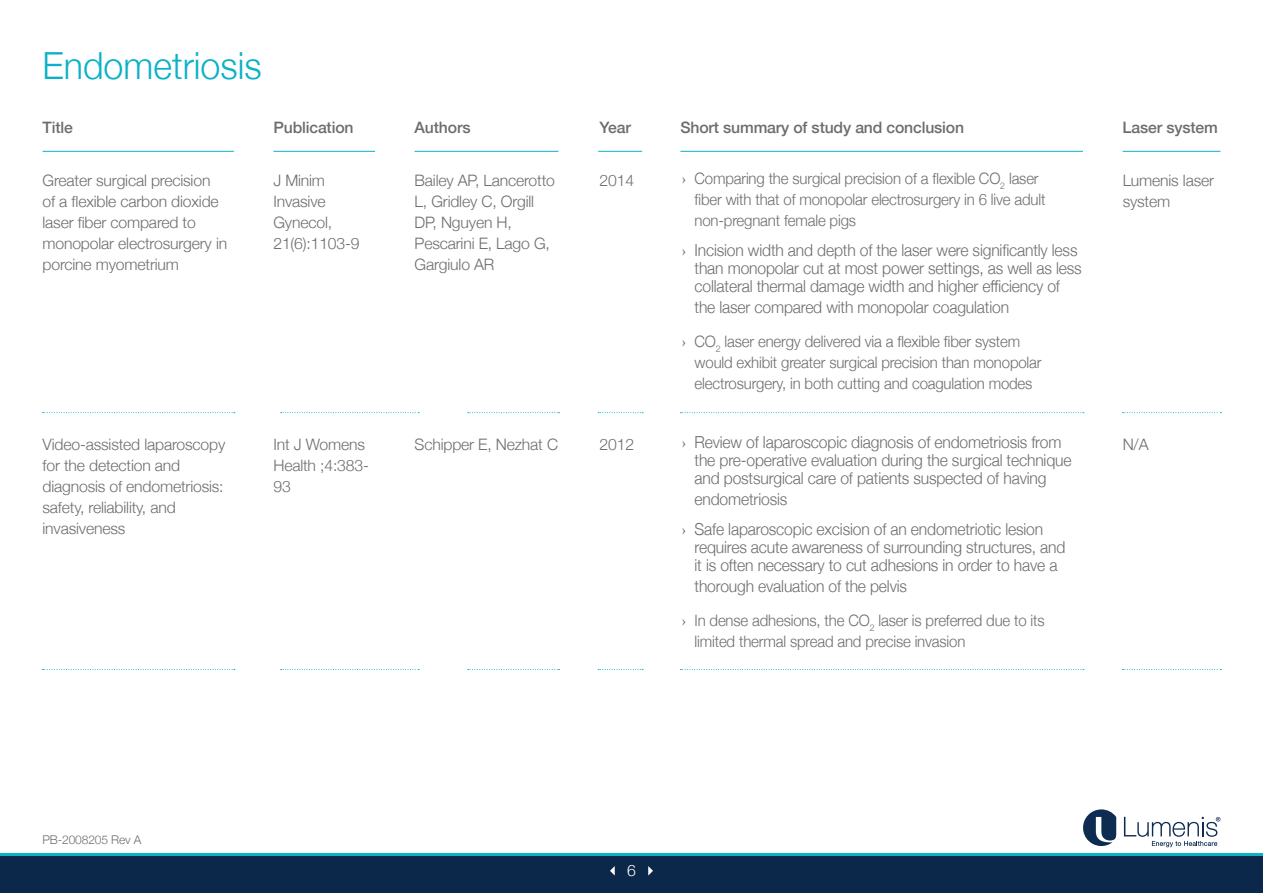
<style>
.page{position:relative;width:1263px;height:893px;background:#fff}
.page>*{position:absolute;margin:0;border:0;box-sizing:border-box;transform-origin:0 0}
.t1{font:300 37.35px "Helvetica Neue";color:#0ab1c8;scale:.96 1}
.t2{font:300 16.5px/18px "Helvetica Neue";letter-spacing:-.01em;color:#6c6d70;scale:.95 1}
.t3{font:300 15.75px/21px "Helvetica Neue";letter-spacing:-.01em;color:#6c6d70}
.t4{font:300 15.75px/21px "Helvetica Neue";letter-spacing:-.01em;color:#6c6d70;scale:.95 1}
.t5{font:500 15.75px "Helvetica Neue";letter-spacing:-.01em;color:#6c6d70}
.t6{font:300 15.75px "Helvetica Neue";color:#fff}
.t7{font:300 12px "Helvetica Neue";letter-spacing:-.01em;color:#6c6d70}
.s1{font-family:"Adobe Hebrew";font-weight:400;font-size:16.5px}
.s2{font-family:"Adobe Hebrew";font-weight:400}
</style>
<div class="page">
<svg style="left:43px;top:412px;width:192px;height:1px"></svg>
<svg style="left:281px;top:412px;width:138px;height:1px"></svg>
<svg style="left:468px;top:412px;width:91px;height:1px"></svg>
<svg style="left:598px;top:412px;width:45px;height:1px"></svg>
<svg style="left:680px;top:412px;width:404px;height:1px"></svg>
<svg style="left:1123px;top:412px;width:98px;height:1px"></svg>
<svg style="left:43px;top:669px;width:192px;height:1px"></svg>
<svg style="left:281px;top:669px;width:138px;height:1px"></svg>
<svg style="left:468px;top:669px;width:91px;height:1px"></svg>
<svg style="left:598px;top:669px;width:45px;height:1px"></svg>
<svg style="left:680px;top:669px;width:404px;height:1px"></svg>
<svg style="left:1123px;top:669px;width:98px;height:1px"></svg>
<div style="left:0;top:855px;width:1263px;height:38px;background:#0b2749"></div>
<hr style="left:0;top:853px;width:1263px;height:3px;background:#0ab1c8">
<svg style="left:1124px;top:817px;width:96px;height:30px"></svg>
<svg style="left:1083px;top:809px;width:33px;height:37px"></svg>
<svg style="left:648px;top:866px;width:5px;height:9px"></svg>
<svg style="left:610px;top:866px;width:5px;height:9px"></svg>
<hr style="left:43px;top:151px;width:191px;height:1px;background:#0ab1c8">
<hr style="left:273px;top:151px;width:102px;height:1px;background:#0ab1c8">
<hr style="left:415px;top:151px;width:143px;height:1px;background:#0ab1c8">
<hr style="left:598px;top:151px;width:44px;height:1px;background:#0ab1c8">
<hr style="left:680px;top:151px;width:403px;height:1px;background:#0ab1c8">
<hr style="left:1123px;top:151px;width:97px;height:1px;background:#0ab1c8">
<h1 class="t1" style="left:43px;top:35px;width:230px">Endometriosis</h1>
<p class="t5" style="left:43px;top:115px;width:32px">Title</p>
<p class="t5" style="left:273px;top:115px;width:82px">Publication</p>
<p class="t5" style="left:415px;top:115px;width:57px">Authors</p>
<p class="t5" style="left:600px;top:115px;width:33px">Year</p>
<p class="t5" style="left:680px;top:115px;width:285px">Short summary of study and conclusion</p>
<p class="t5" style="left:1123px;top:115px;width:97px">Laser system</p>
<p class="t3" style="left:43px;top:169px;width:186px">Greater surgical precision<br>of a flexible carbon dioxide laser fiber compared to monopolar electrosurgery in porcine myometrium</p>
<p class="t3" style="left:273px;top:169px;width:88px">J Minim<br>Invasive<br>Gynecol,<br>21(6):1103-9</p>
<p class="t3" style="left:415px;top:169px;width:142px">Bailey AP, Lancerotto<br>L, Gridley C, Orgill<br>DP, Nguyen H,<br>Pescarini E, Lago G,<br>Gargiulo AR</p>
<p class="t3" style="left:600px;top:169px;width:36px">2014</p>
<p class="t3" style="left:43px;top:432px;width:184px">Video-assisted laparoscopy for the detection and diagnosis of endometriosis: safety, reliability, and invasiveness</p>
<p class="t3" style="left:273px;top:432px;width:97px">Int J Womens<br>Health ;4:383-<br>93</p>
<p class="t3" style="left:415px;top:432px;width:145px">Schipper E, Nezhat C</p>
<p class="t3" style="left:600px;top:432px;width:36px">2012</p>
<p class="t4" style="left:694px;top:166px;width:371px;text-indent:-13px"><span class="s1">›</span> Comparing the surgical precision of a flexible CO<sub>2</sub> laser fiber with that of monopolar electrosurgery in 6 live adult non-pregnant female pigs</p>
<p class="t2" style="left:694px;top:240px;width:409px;text-indent:-13px"><span class="s2">›</span> Incision width and depth of the laser were significantly less than monopolar cut at most power settings, as well as less collateral thermal damage width and higher efficiency of</p>
<p class="t2" style="left:694px;top:297px;width:333px">the laser compared with monopolar coagulation</p>
<p class="t4" style="left:694px;top:330px;width:367px;text-indent:-13px"><span class="s1">›</span> CO<sub>2</sub> laser energy delivered via a flexible fiber system would exhibit greater surgical precision than monopolar electrosurgery, in both cutting and coagulation modes</p>
<p class="t2" style="left:694px;top:431px;width:398px;text-indent:-13px"><span class="s2">›</span> Review of laparoscopic diagnosis of endometriosis from the pre-operative evaluation during the surgical technique and postsurgical care of patients suspected of having</p>
<p class="t2" style="left:682px;top:482px;width:382px;line-height:30.8px;text-indent:13px">endometriosis<br><span class="s2">›</span> Safe laparoscopic excision of an endometriotic lesion</p>
<p class="t2" style="left:694px;top:537px;width:392px">requires acute awareness of surrounding structures, and it is often necessary to cut adhesions in order to have a</p>
<p class="t2" style="left:694px;top:576px;width:225px">thorough evaluation of the pelvis</p>
<p class="t4" style="left:694px;top:609px;width:370px;text-indent:-13px"><span class="s1">›</span> In dense adhesions, the CO<sub>2</sub> laser is preferred due to its limited thermal spread and precise invasion</p>
<p class="t3" style="left:1123px;top:169px;width:93px">Lumenis laser system</p>
<p class="t3" style="left:1123px;top:432px;width:27px">N/A</p>
<p class="t7" style="left:43px;top:830px;width:100px">PB-2008205 Rev A</p>
<p class="t6" style="left:627px;top:858px;width:10px">6</p>
</div>
